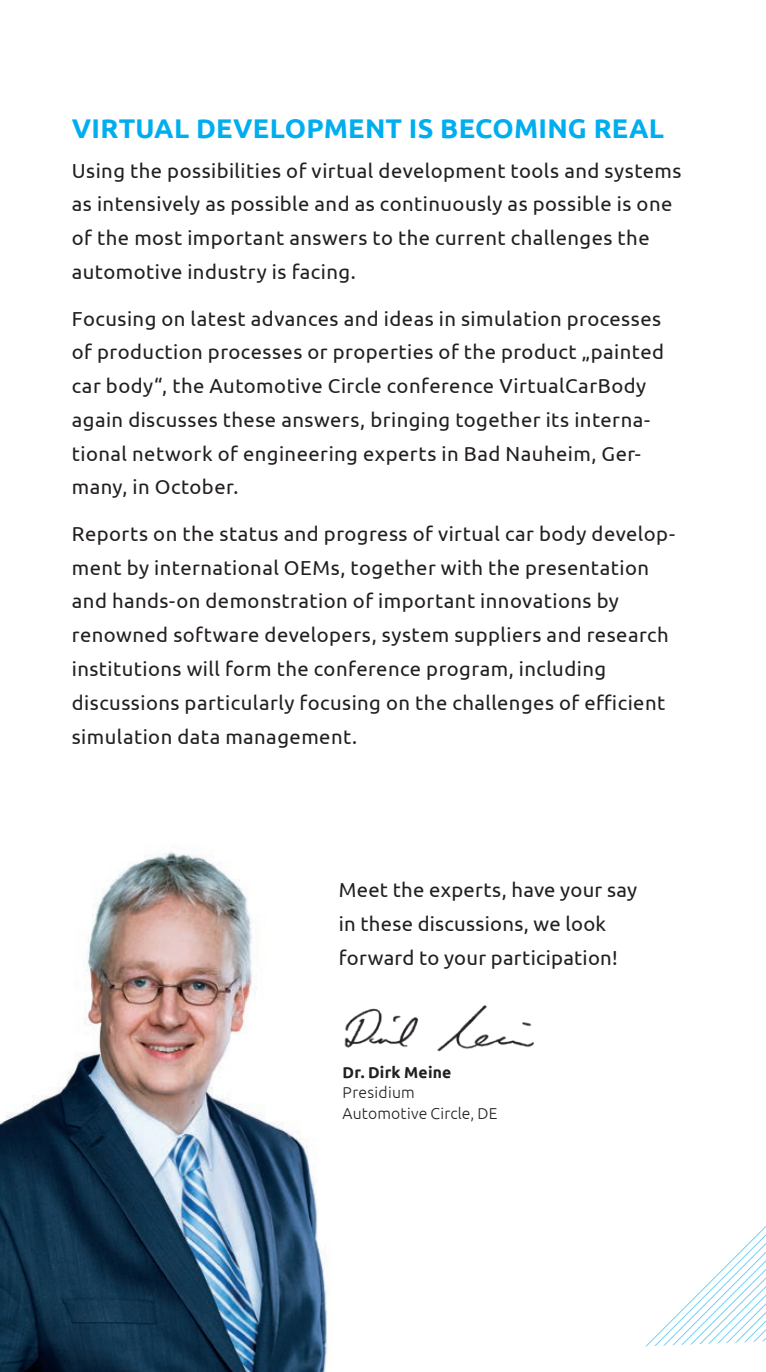
<style>
.page{position:relative;width:766px;height:1372px;background:#fff}
.page>*{position:absolute;margin:0;border:0;box-sizing:border-box;transform-origin:0 0}
.t1{font:700 27px "Ubuntu";letter-spacing:.01em;color:#00aeef}
.t2{font:20.25px/33.8px "Ubuntu";letter-spacing:.02em;color:#231f20}
.t3{font:300 15.75px/20.2px "Ubuntu";letter-spacing:.015em;color:#231f20}
.t4{font:700 15.75px "Ubuntu";letter-spacing:.015em;color:#231f20}
</style>
<div class="page">
<img style="left:0;top:851px;width:327px;height:520px">
<img style="left:344px;top:1005px;width:190px;height:47px">
<svg style="left:646px;top:1227px;width:119px;height:119px"></svg>
<h1 class="t1" style="left:72px;top:111px;width:593px">VIRTUAL DEVELOPMENT IS BECOMING REAL</h1>
<p class="t2" style="left:72px;top:153px;width:611px">Using the possibilities of virtual development tools and systems as intensively as possible and as continuously as possible is one of the most important answers to the current challenges the automotive industry is facing.</p>
<p class="t2" style="left:72px;top:301px;width:593px">Focusing on latest advances and ideas in simulation processes of production processes or properties of the product „painted car body“, the Automotive Circle conference VirtualCarBody again discusses these answers, bringing together its interna&shy;tional network of engineering experts in Bad Nauheim, Ger&shy;many, in October.</p>
<p class="t2" style="left:72px;top:516px;width:604px">Reports on the status and progress of virtual car body develop&shy;ment by international OEMs, together with the presentation and hands-on demonstration of important innovations by renowned software developers, system suppliers and research institutions will form the conference program, including discussions particularly focusing on the challenges of efficient simulation data management.</p>
<p class="t2" style="left:339px;top:872px;width:300px">Meet the experts, have your say in these discussions, we look forward to your participation!</p>
<p class="t4" style="left:342px;top:1062px;width:110px">Dr. Dirk Meine</p>
<p class="t3" style="left:342px;top:1082px;width:156px">Presidium<br>Automotive Circle, DE</p>
</div>
